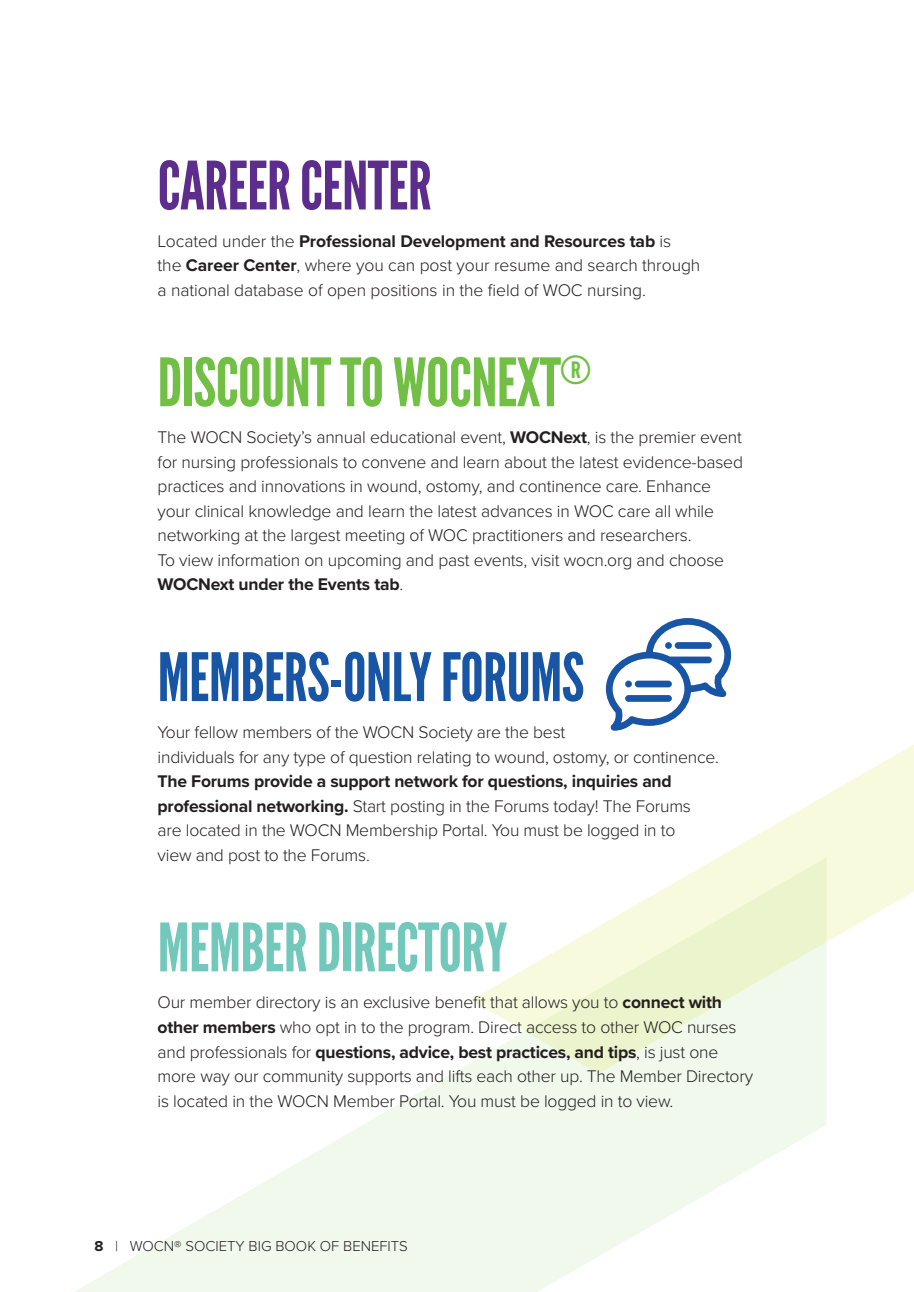
<style>
.page{position:relative;width:914px;height:1292px;background:#fff}
.page>*{position:absolute;margin:0;border:0;box-sizing:border-box;transform-origin:0 0}
.t1{font:66.5px "League Gothic";letter-spacing:-.01em;color:#71bf44}
.t2{font:66.5px "League Gothic";letter-spacing:-.01em;color:#1855a5}
.t3{font:66.5px "League Gothic";letter-spacing:-.01em;color:#72c9bb}
.t4{font:66.5px "League Gothic";letter-spacing:-.01em;color:#5c2d8c}
.t5{font:300 17.5px/24.5px "Proxima Nova";letter-spacing:-.01em;color:#231f20}
.t6{font:300 14.88px "Proxima Nova";color:#231f20}
.s1{font-weight:700}
</style>
<div class="page">
<svg style="left:74px;top:1063px;width:752px;height:229px;fill:#f1f8ec"></svg>
<svg style="left:471px;top:744px;width:443px;height:329px"></svg>
<svg style="left:605px;top:618px;width:127px;height:113px"></svg>
<div style="left:635px;top:681px;width:36px;height:5px;background:#1855a5;border-radius:2px"></div>
<div style="left:634px;top:680px;width:38px;height:7px;border:2px solid #1855a5;border-radius:2px"></div>
<div style="left:626px;top:696px;width:45px;height:5px;background:#1855a5;border-radius:2px"></div>
<div style="left:625px;top:695px;width:47px;height:7px;border:2px solid #1855a5;border-radius:2px"></div>
<div style="left:675px;top:643px;width:35px;height:5px;background:#1855a5;border-radius:2px"></div>
<div style="left:674px;top:642px;width:37px;height:7px;border:2px solid #1855a5;border-radius:2px"></div>
<p class="t4" style="left:158px;top:146px;width:276px">CAREER CENTER</p>
<p class="t5" style="left:158px;top:227px;width:544px">Located under the <span class="s1">Professional Development and Resources tab</span> is<br>the <span class="s1">Career Center</span>, where you can post your resume and search through a national database of open positions in the field of WOC nursing.</p>
<p class="t1" style="left:158px;top:343px;width:435px">DISCOUNT TO WOCNEXT<sup>®</sup></p>
<p class="t5" style="left:158px;top:424px;width:587px">The WOCN Society’s annual educational event, <span class="s1">WOCNext</span>, is the premier event for nursing professionals to convene and learn about the latest evidence-based practices and innovations in wound, ostomy, and continence care. Enhance your clinical knowledge and learn the latest advances in WOC care all while networking at the largest meeting of WOC practitioners and researchers.<br>To view information on upcoming and past events, visit wocn.org and choose <span class="s1">WOCNext under the Events tab</span>.</p>
<p class="t2" style="left:158px;top:637px;width:428px">MEMBERS-ONLY FORUMS</p>
<p class="t5" style="left:158px;top:719px;width:562px">Your fellow members of the WOCN Society are the best<br>individuals for any type of question relating to wound, ostomy, or continence.<br><span class="s1">The Forums provide a support network for questions, inquiries and professional networking.</span> Start posting in the Forums today! The Forums are located in the WOCN Membership Portal. You must be logged in to<br>view and post to the Forums.</p>
<p class="t3" style="left:158px;top:908px;width:351px">MEMBER DIRECTORY</p>
<p class="t5" style="left:158px;top:989px;width:597px">Our member directory is an exclusive benefit that allows you to <span class="s1">connect with other members</span> who opt in to the program. Direct access to other WOC nurses and professionals for <span class="s1">questions, advice, best practices, and tips</span>, is just one more way our community supports and lifts each other up. The Member Directory is located in the WOCN Member Portal. You must be logged in to view.</p>
<p class="t6" style="left:94px;top:1234px;width:315px"><span class="s1">8</span> | WOCN® SOCIETY BIG BOOK OF BENEFITS</p>
</div>
